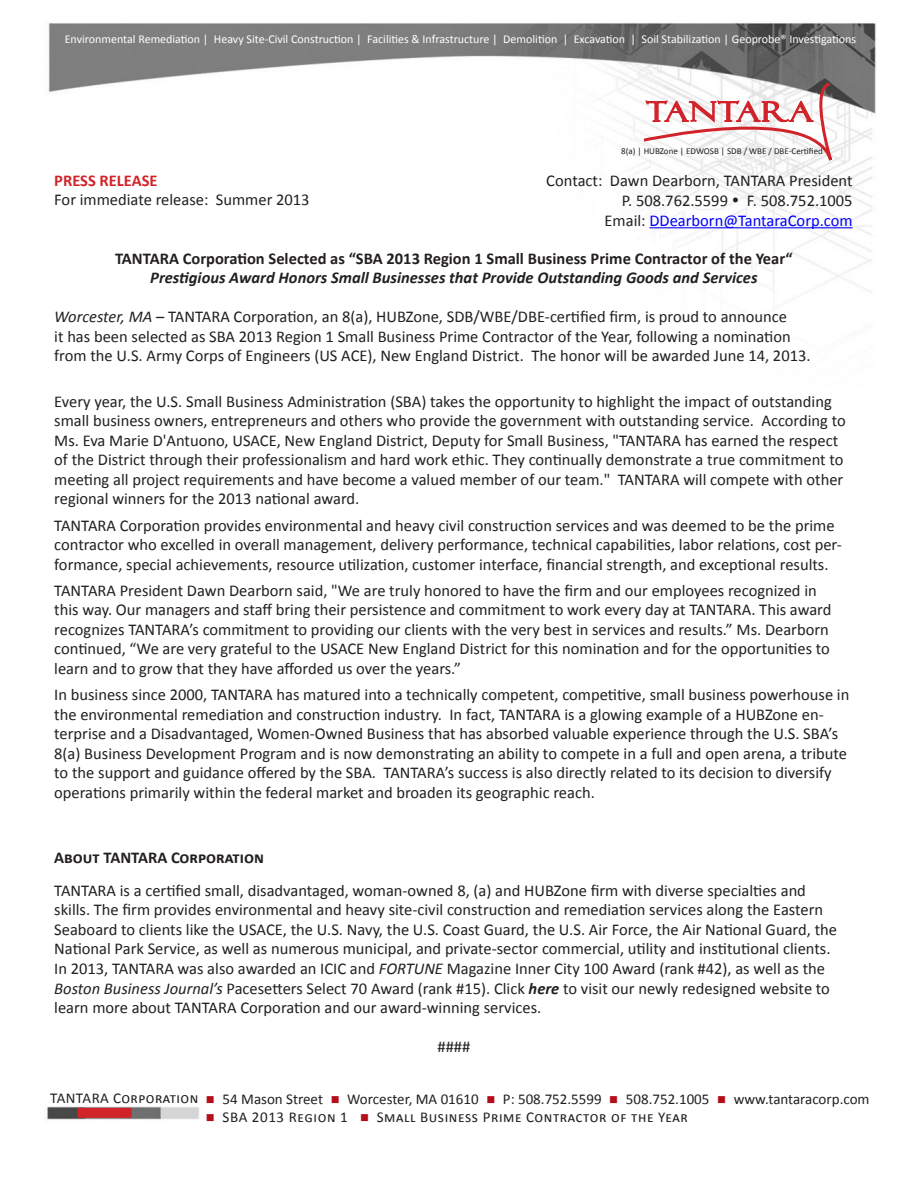
<style>
.page{position:relative;width:918px;height:1188px;background:#fff}
.page>*{position:absolute;margin:0;border:0;box-sizing:border-box;transform-origin:0 0}
.t1{font:16.5px/19.5px "Calibri";color:#231f20}
.t2{font:700 16.5px "Calibri";color:#231f20}
.t3{font:italic 700 16.5px "Calibri";color:#231f20}
.t4{font:700 16.5px "Calibri";color:#d1232a}
.t5{font:15px "Calibri";color:#231f20}
.t6{font:15px "Calibri";letter-spacing:.03em;color:#231f20}
.t7{font:12px "Calibri";color:#fff}
.t8{font:9px "Calibri";color:#231f20}
.s1{color:#00f}
.s2{font-style:italic}
.s3{font-weight:700;font-style:italic}
.s4{color:#b50e1a}
</style>
<div class="page">
<img style="left:47px;top:23px;width:829px;height:1097px">
<svg style="left:641px;top:80px;width:193px;height:100px"></svg>
<div style="left:78px;top:1108px;width:54px;height:10px;background:#d1232a;border:2px solid #d1232a"></div>
<hr style="left:649px;top:227px;width:204px;height:1px;background:#00f">
<p class="t7" style="left:65px;top:32px;width:793px">Environmental Remediation | Heavy Site-Civil Construction | Facilities &amp; Infrastructure | Demolition | Excavation | Soil Stabilization | Geoprobe® Investigations</p>
<p class="t4" style="left:54px;top:170px;width:105px">PRESS RELEASE</p>
<p class="t1" style="left:54px;top:190px;width:257px">For immediate release: Summer 2013</p>
<p class="t8" style="left:621px;top:145px;width:203px">8(a) | HUBZone | EDWOSB | SDB / WBE / DBE-Certified</p>
<p class="t1" style="left:546px;top:171px;width:308px;text-align:right">Contact: Dawn Dearborn, TANTARA President<br>P. 508.762.5599 • F. 508.752.1005<br>Email: <span class="s1">DDearborn@TantaraCorp.com</span></p>
<p class="t2" style="left:115px;top:248px;width:679px">TANTARA Corporation Selected as “SBA 2013 Region 1 Small Business Prime Contractor of the Year“</p>
<p class="t3" style="left:150px;top:267px;width:609px">Prestigious Award Honors Small Businesses that Provide Outstanding Goods and Services</p>
<p class="t1" style="left:54px;top:307px;width:734px"><span class="s2">Worcester, MA</span> – TANTARA Corporation, an 8(a), HUBZone, SDB/WBE/DBE-certified firm, is proud to announce</p>
<p class="t1" style="left:54px;top:326px;width:738px">it has been selected as SBA 2013 Region 1 Small Business Prime Contractor of the Year, following a nomination</p>
<p class="t1" style="left:54px;top:346px;width:758px">from the U.S. Army Corps of Engineers (US ACE), New England District. The honor will be awarded June 14, 2013.</p>
<p class="t1" style="left:54px;top:392px;width:793px">Every year, the U.S. Small Business Administration (SBA) takes the opportunity to highlight the impact of outstanding small business owners, entrepreneurs and others who provide the government with outstanding service. According to Ms. Eva Marie D'Antuono, USACE, New England District, Deputy for Small Business, "TANTARA has earned the respect of the District through their professionalism and hard work ethic. They continually demonstrate a true commitment to meeting all project requirements and have become a valued member of our team." TANTARA will compete with other regional winners for the 2013 national award.</p>
<p class="t1" style="left:54px;top:515px;width:789px">TANTARA Corporation provides environmental and heavy civil construction services and was deemed to be the prime contractor who excelled in overall management, delivery performance, technical capabilities, labor relations, cost per&shy;formance, special achievements, resource utilization, customer interface, financial strength, and exceptional results.</p>
<p class="t1" style="left:54px;top:581px;width:779px">TANTARA President Dawn Dearborn said, "We are truly honored to have the firm and our employees recognized in this way. Our managers and staff bring their persistence and commitment to work every day at TANTARA. This award recognizes TANTARA’s commitment to providing our clients with the very best in services and results.” Ms. Dearborn continued, “We are very grateful to the USACE New England District for this nomination and for the opportunities to learn and to grow that they have afforded us over the years.”</p>
<p class="t1" style="left:54px;top:685px;width:797px">In business since 2000, TANTARA has matured into a technically competent, competitive, small business powerhouse in the environmental remediation and construction industry. In fact, TANTARA is a glowing example of a HUBZone en&shy;terprise and a Disadvantaged, Women-Owned Business that has absorbed valuable experience through the U.S. SBA’s 8(a) Business Development Program and is now demonstrating an ability to compete in a full and open arena, a tribute to the support and guidance offered by the SBA. TANTARA’s success is also directly related to its decision to diversify operations primarily within the federal market and broaden its geographic reach.</p>
<p class="t2" style="left:54px;top:847px;width:211px">About TANTARA Corporation</p>
<p class="t1" style="left:54px;top:881px;width:784px">TANTARA is a certified small, disadvantaged, woman-owned 8, (a) and HUBZone firm with diverse specialties and skills. The firm provides environmental and heavy site-civil construction and remediation services along the Eastern Seaboard to clients like the USACE, the U.S. Navy, the U.S. Coast Guard, the U.S. Air Force, the Air National Guard, the National Park Service, as well as numerous municipal, and private-sector commercial, utility and institutional clients.<br>In 2013, TANTARA was also awarded an ICIC and <span class="s2">FORTUNE</span> Magazine Inner City 100 Award (rank #42), as well as the <span class="s2">Boston Business Journal’s</span> Pacesetters Select 70 Award (rank #15). Click <span class="s3">here</span> to visit our newly redesigned website to learn more about TANTARA Corporation and our award-winning services.</p>
<p class="t1" style="left:437px;top:1037px;width:34px">####</p>
<p class="t6" style="left:50px;top:1088px;width:150px">TANTARA Corporation</p>
<p class="t5" style="left:206px;top:1090px;width:665px"><span class="s4">■</span> 54 Mason Street <span class="s4">■</span> Worcester, MA 01610 <span class="s4">■</span> P: 508.752.5599 <span class="s4">■</span> 508.752.1005 <span class="s4">■</span> www.tantaracorp.com</p>
<p class="t6" style="left:206px;top:1108px;width:484px"><span class="s4">■</span> SBA 2013 Region 1 <span class="s4">■</span> Small Business Prime Contractor of the Year</p>
</div>
